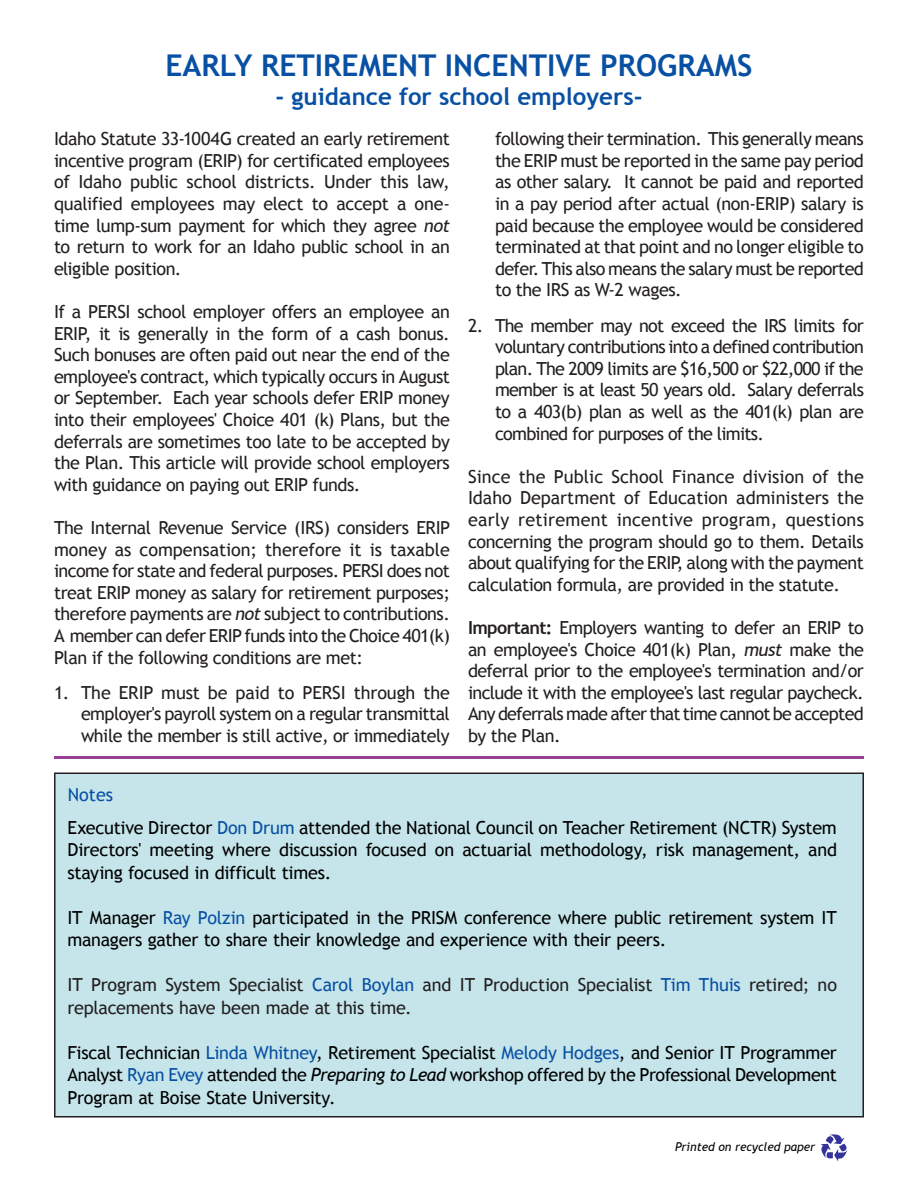
<style>
.page{position:relative;width:918px;height:1188px;background:#fff}
.page>*{position:absolute;margin:0;border:0;box-sizing:border-box;transform-origin:0 0}
.t1{font:700 30px "Trebuchet MS";color:#0850a3}
.t2{font:700 24px "Trebuchet MS";color:#0850a3}
.Newsletter_Body_Text{font:18px/21.6px "Trebuchet MS";letter-spacing:-.025em;color:#231f20;text-align:justify}
.Newsletter_Body_Text-2{font:18px/22.5px "Trebuchet MS";letter-spacing:-.015em;color:#000;text-align:justify}
.Newsletter_Body_Text-3{font:18px "Trebuchet MS";color:#0850a3}
.Body_text{font:italic 12px "Trebuchet MS";color:#000}
.s1{font-style:italic}
.s2{font-weight:700}
.s3{color:#0850a3}
</style>
<div class="page">
<svg style="left:821px;top:1134px;width:26px;height:27px"></svg>
<hr style="left:54px;top:756px;width:810px;height:3px;background:#973f97">
<div style="left:55px;top:773px;width:808px;height:344px;background:#c5e5ea"></div>
<div style="left:54px;top:772px;width:810px;height:346px;border:2px solid #231f20"></div>
<p class="t1" style="left:166px;top:47px;width:588px">EARLY RETIREMENT INCENTIVE PROGRAMS</p>
<p class="t2" style="left:276px;top:81px;width:368px">- guidance for school employers-</p>
<p class="Newsletter_Body_Text" style="left:54px;top:128px;width:398px">Idaho Statute 33-1004G created an early retirement incentive program (ERIP) for certificated employees of Idaho public school districts. Under this law, qualified employees may elect to accept a one&shy;time lump-sum payment for which they agree <span class="s1">not </span>to return to work for an Idaho public school in an eligible position.</p>
<p class="Newsletter_Body_Text" style="left:54px;top:301px;width:397px">If a PERSI school employer offers an employee an ERIP, it is generally in the form of a cash bonus.<br>Such bonuses are often paid out near the end of the employee's contract, which typically occurs in August or September. Each year schools defer ERIP money into their employees' Choice 401 (k) Plans, but the deferrals are sometimes too late to be accepted by the Plan. This article will provide school employers with guidance on paying out ERIP funds.</p>
<p class="Newsletter_Body_Text" style="left:54px;top:517px;width:398px">The Internal Revenue Service (IRS) considers ERIP money as compensation; therefore it is taxable income for state and federal purposes. PERSI does not treat ERIP money as salary for retirement purposes; therefore payments are <span class="s1">not</span> subject to contributions.<br>A member can defer ERIP funds into the Choice 401(k)<br>Plan if the following conditions are met:</p>
<p class="Newsletter_Body_Text" style="left:81px;top:682px;width:370px;text-indent:-27px">1. The ERIP must be paid to PERSI through the employer's payroll system on a regular transmittal while the member is still active, or immediately</p>
<p class="Newsletter_Body_Text-3" style="left:68px;top:784px;width:47px">Notes</p>
<p class="Newsletter_Body_Text" style="left:495px;top:128px;width:370px">following their termination. This generally means the ERIP must be reported in the same pay period as other salary. It cannot be paid and reported in a pay period after actual (non-ERIP) salary is paid because the employee would be considered terminated at that point and no longer eligible to defer. This also means the salary must be reported to the IRS as W-2 wages.</p>
<p class="Newsletter_Body_Text" style="left:495px;top:315px;width:370px;text-indent:-27px">2. The member may not exceed the IRS limits for voluntary contributions into a defined contribution plan. The 2009 limits are $16,500 or $22,000 if the member is at least 50 years old. Salary deferrals to a 403(b) plan as well as the 401(k) plan are combined for purposes of the limits.</p>
<p class="Newsletter_Body_Text" style="left:468px;top:466px;width:398px">Since the Public School Finance division of the Idaho Department of Education administers the early retirement incentive program, questions concerning the program should go to them. Details about qualifying for the ERIP, along with the payment calculation formula, are provided in the statute.</p>
<p class="Newsletter_Body_Text" style="left:468px;top:617px;width:397px"><span class="s2">Important:</span> Employers wanting to defer an ERIP to an employee's Choice 401(k) Plan, <span class="s1">must</span> make the deferral prior to the employee's termination and/or include it with the employee's last regular paycheck.<br>Any deferrals made after that time cannot be accepted by the Plan.</p>
<p class="Newsletter_Body_Text-2" style="left:68px;top:816px;width:771px">Executive Director <span class="s3">Don Drum</span> attended the National Council on Teacher Retirement (NCTR) System Directors' meeting where discussion focused on actuarial methodology, risk management, and staying focused in difficult times.</p>
<p class="Newsletter_Body_Text-2" style="left:68px;top:906px;width:771px">IT Manager <span class="s3">Ray Polzin</span> participated in the PRISM conference where public retirement system IT managers gather to share their knowledge and experience with their peers.</p>
<p class="Newsletter_Body_Text" style="left:68px;top:974px;width:771px;line-height:22.5px">IT Program System Specialist <span class="s3">Carol Boylan</span> and IT Production Specialist <span class="s3">Tim Thuis</span> retired; no replacements have been made at this time.</p>
<p class="Newsletter_Body_Text-2" style="left:68px;top:1041px;width:771px">Fiscal Technician <span class="s3">Linda Whitney</span>, Retirement Specialist <span class="s3">Melody Hodges</span>, and Senior IT Programmer Analyst <span class="s3">Ryan Evey</span> attended the <span class="s1">Preparing to Lead</span> workshop offered by the Professional Development Program at Boise State University.</p>
<p class="Body_text" style="left:675px;top:1140px;width:142px">Printed on recycled paper</p>
</div>
